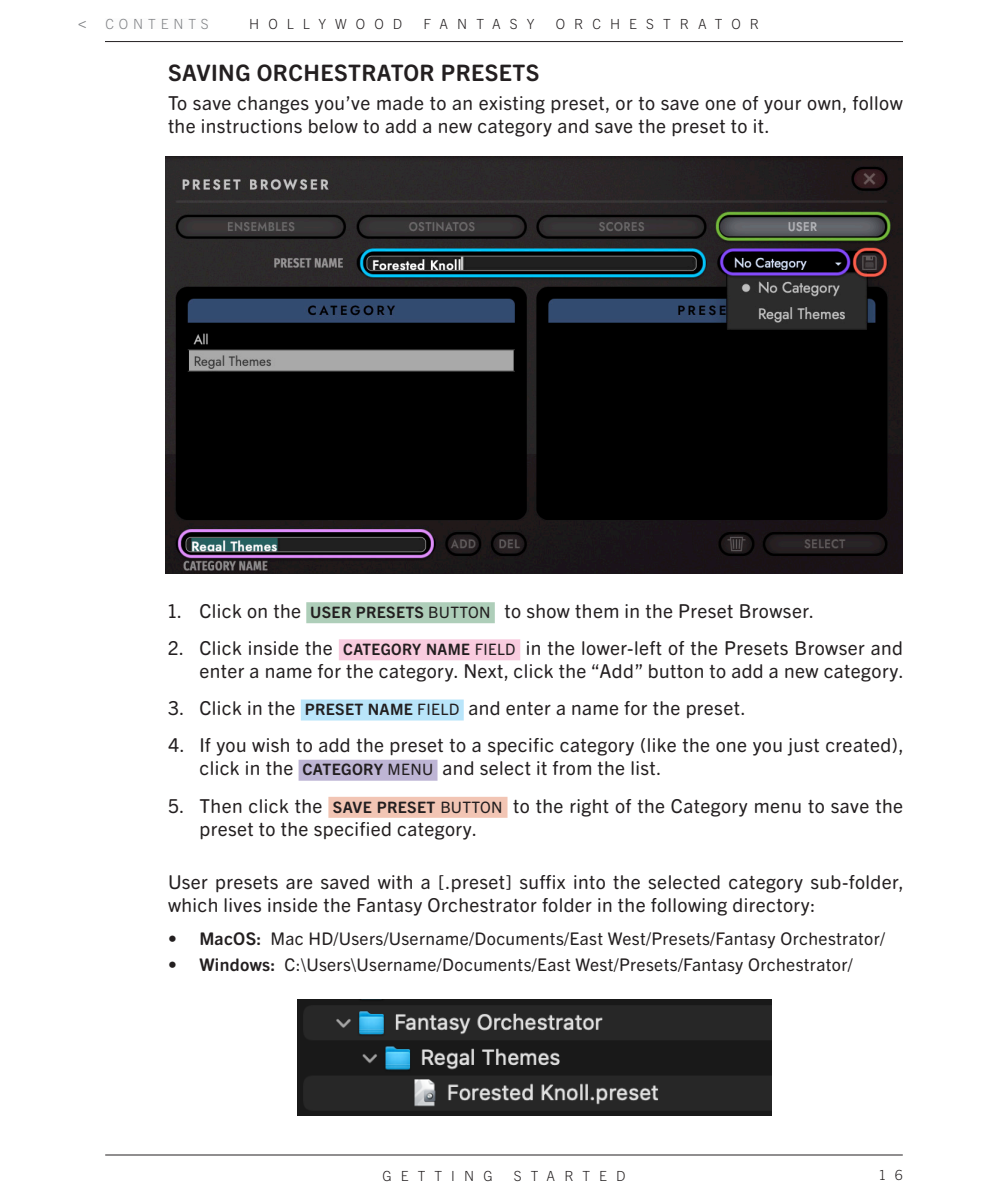
<style>
.page{position:relative;width:1008px;height:1197px;background:#fff}
.page>*{position:absolute;margin:0;border:0;box-sizing:border-box;transform-origin:0 0}
.Minor_Section{font:700 22.75px "Trade Gothic Next SR Pro";letter-spacing:.02em;color:#231f20}
.Text{font:19.25px/23.1px "Trade Gothic Next SR Pro";letter-spacing:.02em;color:#231f20}
.t1{font:17.5px "Trade Gothic Next SR Pro";letter-spacing:.02em;color:#231f20}
.t2{font:300 14px "Trade Gothic Next LT Pro";letter-spacing:.65em;color:#231f20}
.t3{font:300 14px "Trade Gothic Next LT Pro";letter-spacing:.35em;color:#808285}
.s1{font-size:17.5px}
.s2{font-weight:700;font-size:15.75px}
.s3{font-size:15.75px}
.s4{font-weight:700}
</style>
<div class="page">
<hr style="left:105px;top:41px;width:798px;height:1px;background:#231f20">
<hr style="left:105px;top:1155px;width:798px;height:1px;background:#231f20">
<div style="left:306px;top:602px;width:189px;height:21px;background:#aeceb9"></div>
<div style="left:339px;top:639px;width:181px;height:21px;background:#f9ccdf"></div>
<div style="left:301px;top:700px;width:163px;height:21px;background:#b9e5fa"></div>
<div style="left:299px;top:760px;width:139px;height:21px;background:#beb5d5"></div>
<div style="left:328px;top:797px;width:180px;height:21px;background:#f2c5b4"></div>
<img style="left:166px;top:156px;width:737px;height:418px">
<img style="left:297px;top:1000px;width:474px;height:116px">
<p class="t3" style="left:77px;top:14px;width:133px"><span class="s1">&lt;</span> CONTENTS</p>
<p class="t2" style="left:249px;top:14px;width:155px">HOLLYWOOD</p>
<p class="t2" style="left:424px;top:14px;width:112px">FANTASY</p>
<p class="t2" style="left:556px;top:14px;width:205px">ORCHESTRATOR</p>
<p class="Minor_Section" style="left:168px;top:57px;width:373px">SAVING ORCHESTRATOR PRESETS</p>
<p class="Text" style="left:168px;top:90px;width:736px">To save changes you’ve made to an existing preset, or to save one of your own, follow the instructions below to add a new category and save the preset to it.</p>
<p class="Text" style="left:168px;top:598px;width:648px">1. Click on the <span class="s2">USER PRESETS</span> <span class="s3">BUTTON</span> to show them in the Preset Browser.</p>
<p class="Text" style="left:168px;top:635px;width:737px;text-align:right">2. Click inside the <span class="s2">CATEGORY NAME</span> <span class="s3">FIELD</span> in the lower-left of the Presets Browser and enter a name for the category. Next, click the “Add” button to add a new category.</p>
<p class="Text" style="left:168px;top:695px;width:579px">3. Click in the <span class="s2">PRESET NAME</span> <span class="s3">FIELD</span> and enter a name for the preset.</p>
<p class="Text" style="left:200px;top:733px;width:706px;text-indent:-32px">4. If you wish to add the preset to a specific category (like the one you just created), click in the <span class="s2">CATEGORY</span> <span class="s3">MENU</span> and select it from the list.</p>
<p class="Text" style="left:200px;top:793px;width:705px;text-indent:-32px">5. Then click the <span class="s2">SAVE PRESET</span> <span class="s3">BUTTON</span> to the right of the Category menu to save the preset to the specified category.</p>
<p class="Text" style="left:168px;top:869px;width:737px">User presets are saved with a [.preset] suffix into the selected category sub-folder, which lives inside the Fantasy Orchestrator folder in the following directory:</p>
<p class="t1" style="left:168px;top:926px;width:719px"><span class="s4">• MacOS:</span> Mac HD/Users/Username/Documents/East West/Presets/Fantasy Orchestrator/</p>
<p class="t1" style="left:168px;top:953px;width:686px"><span class="s4">• Windows:</span> C:\Users\Username/Documents/East West/Presets/Fantasy Orchestrator/</p>
<p class="t2" style="left:382px;top:1166px;width:112px">GETTING</p>
<p class="t2" style="left:514px;top:1166px;width:113px">STARTED</p>
<p class="t2" style="left:880px;top:1165px;width:25px">1 6</p>
</div>
